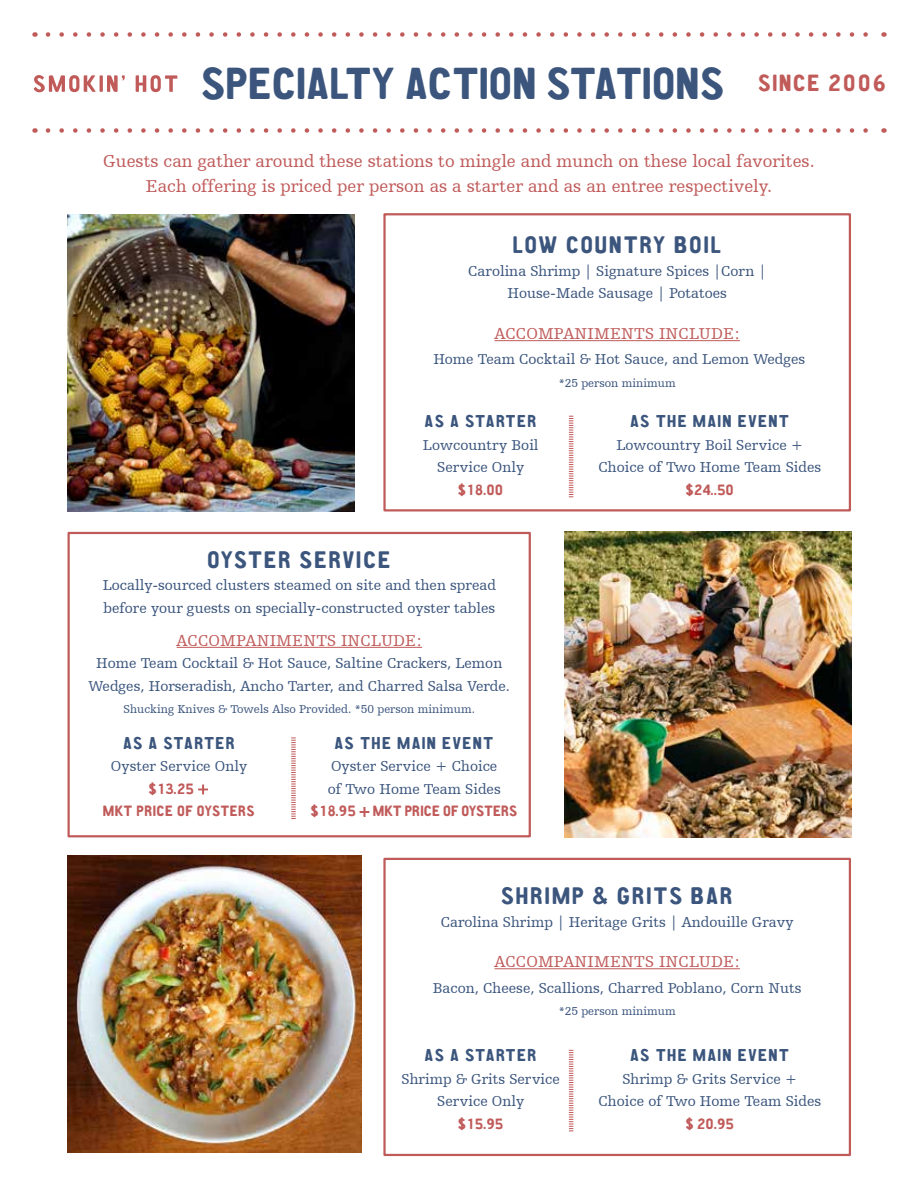
<style>
.page{position:relative;width:918px;height:1188px;background:#fff}
.page>*{position:absolute;margin:0;border:0;box-sizing:border-box;transform-origin:0 0}
.t1{font:45px "CA Aires Pro";letter-spacing:.01em;color:#3b557d}
.t2{font:24px "CA Aires Pro";letter-spacing:.08em;color:#3b557d}
.t3{font:18px/25.5px "Humanist Slabserif 712 BT";color:#c05b5a;text-align:center}
.t4{font:17.25px "CA Aires Pro";letter-spacing:.08em;color:#3b557d}
.t5{font:16.5px "Humanist Slabserif 712 BT";letter-spacing:.01em;color:#c05b5a}
.t6{font:15px/22.5px "Humanist Slabserif 712 BT";color:#3b557d;text-align:center}
.t7{font:15px "CA Aires Pro";letter-spacing:.005em;color:#c05b5a}
.t8{font:15px/22.5px "CA Aires Pro";letter-spacing:.04em;color:#c05b5a;text-align:center}
.t9{font:12px "Humanist Slabserif 712 BT";color:#3b557d}
.s1{font-family:"Humanist Slabserif 712 BT"}
</style>
<div class="page">
<svg style="left:48px;top:32px;width:820px;height:5px"></svg>
<svg style="left:48px;top:128px;width:820px;height:5px"></svg>
<svg style="left:33px;top:75px;width:63px;height:18px"></svg>
<hr style="left:100px;top:75px;width:3px;height:17px;background:#c05b5a">
<svg style="left:107px;top:75px;width:18px;height:17px"></svg>
<svg style="left:136px;top:75px;width:41px;height:17px"></svg>
<img style="left:564px;top:532px;width:287px;height:305px">
<img style="left:68px;top:215px;width:286px;height:297px">
<hr style="left:495px;top:340px;width:245px;height:1px;background:#c05b5a">
<hr style="left:495px;top:968px;width:245px;height:1px;background:#c05b5a">
<hr style="left:177px;top:647px;width:245px;height:1px;background:#c05b5a">
<div style="left:383px;top:213px;width:468px;height:299px;border:2px solid #c05b5a"></div>
<div style="left:383px;top:858px;width:468px;height:298px;border:2px solid #c05b5a"></div>
<div style="left:68px;top:532px;width:463px;height:305px;border:2px solid #c05b5a"></div>
<svg style="left:569px;top:416px;width:4px;height:81px"></svg>
<svg style="left:569px;top:1050px;width:4px;height:81px"></svg>
<svg style="left:291px;top:738px;width:5px;height:81px"></svg>
<img style="left:68px;top:856px;width:294px;height:297px">
<h1 class="t1" style="left:202px;top:49px;width:685px">SPECIALTY ACTION STATIONS <sup>SINCE</sup> <sup>2006</sup></h1>
<p class="t3" style="left:103px;top:148px;width:713px">Guests can gather around these stations to mingle and munch on these local favorites.<br>Each offering is priced per person as a starter and as an entree respectively.</p>
<h2 class="t2" style="left:513px;top:227px;width:209px">LOW COUNTRY BOIL</h2>
<p class="t6" style="left:468px;top:259px;width:299px">Carolina Shrimp | Signature Spices |Corn |<br>House-Made Sausage | Potatoes</p>
<p class="t5" style="left:495px;top:324px;width:247px">ACCOMPANIMENTS INCLUDE:</p>
<p class="t6" style="left:433px;top:348px;width:373px">Home Team Cocktail &amp; Hot Sauce, and Lemon Wedges</p>
<p class="t9" style="left:559px;top:376px;width:118px">*25 person minimum</p>
<p class="t4" style="left:425px;top:408px;width:113px">AS A STARTER</p>
<p class="t6" style="left:423px;top:433px;width:117px">Lowcountry Boil<br>Service Only</p>
<p class="t7" style="left:458px;top:478px;width:46px">$18.00</p>
<h2 class="t2" style="left:208px;top:541px;width:184px">OYSTER SERVICE</h2>
<p class="t6" style="left:103px;top:574px;width:395px;text-align:left">Locally-sourced clusters steamed on site and then spread before your guests on specially-constructed oyster tables</p>
<p class="t5" style="left:177px;top:630px;width:247px">ACCOMPANIMENTS INCLUDE:</p>
<p class="t6" style="left:89px;top:652px;width:423px">Home Team Cocktail &amp; Hot Sauce, Saltine Crackers, Lemon<br>Wedges, Horseradish, Ancho Tarter, and Charred Salsa Verde.</p>
<p class="t9" style="left:124px;top:702px;width:353px">Shucking Knives &amp; Towels Also Provided. *50 person minimum.</p>
<p class="t4" style="left:123px;top:730px;width:113px">AS A STARTER</p>
<p class="t6" style="left:111px;top:755px;width:138px">Oyster Service Only</p>
<p class="t8" style="left:103px;top:777px;width:153px">$13.25 <span class="s1">+<br></span>MKT PRICE OF OYSTERS</p>
<p class="t4" style="left:335px;top:730px;width:160px">AS THE MAIN EVENT</p>
<p class="t6" style="left:328px;top:755px;width:174px;text-align:left">Oyster Service + Choice of Two Home Team Sides</p>
<p class="t7" style="left:311px;top:800px;width:208px">$18.95 <span class="s1">+</span> MKT PRICE OF OYSTERS</p>
<p class="t4" style="left:631px;top:408px;width:160px">AS THE MAIN EVENT</p>
<p class="t6" style="left:599px;top:433px;width:224px">Lowcountry Boil Service +<br>Choice of Two Home Team Sides</p>
<p class="t7" style="left:686px;top:478px;width:50px">$24..50</p>
<h2 class="t2" style="left:501px;top:878px;width:233px">SHRIMP &amp; GRITS BAR</h2>
<p class="t6" style="left:441px;top:910px;width:354px">Carolina Shrimp | Heritage Grits | Andouille Gravy</p>
<p class="t5" style="left:495px;top:952px;width:247px">ACCOMPANIMENTS INCLUDE:</p>
<p class="t6" style="left:433px;top:976px;width:370px">Bacon, Cheese, Scallions, Charred Poblano, Corn Nuts</p>
<p class="t9" style="left:559px;top:1004px;width:118px">*25 person minimum</p>
<p class="t4" style="left:425px;top:1042px;width:113px">AS A STARTER</p>
<p class="t6" style="left:402px;top:1067px;width:160px">Shrimp &amp; Grits Service<br>Service Only</p>
<p class="t7" style="left:458px;top:1112px;width:46px">$15.95</p>
<p class="t4" style="left:631px;top:1042px;width:160px">AS THE MAIN EVENT</p>
<p class="t6" style="left:599px;top:1067px;width:224px">Shrimp &amp; Grits Service +<br>Choice of Two Home Team Sides</p>
<p class="t7" style="left:686px;top:1112px;width:49px">$ 20.95</p>
</div>
